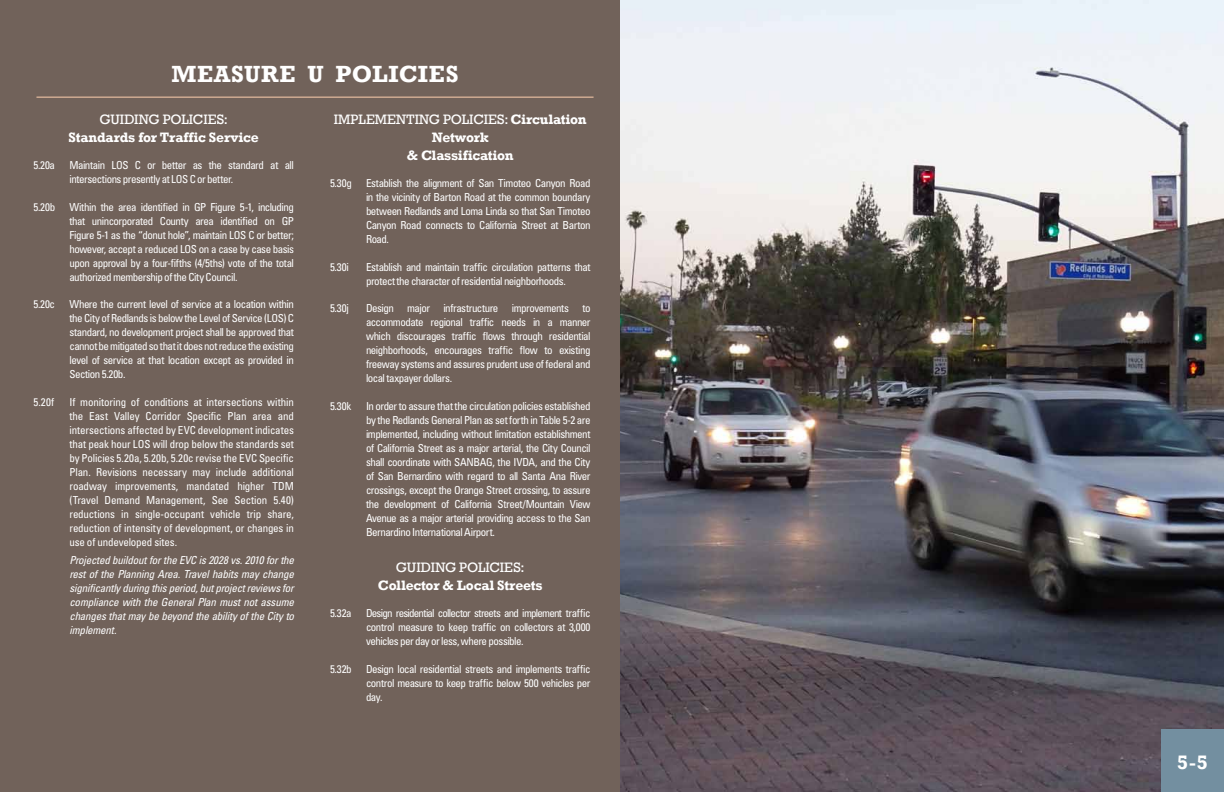
<style>
.page{position:relative;width:1224px;height:792px;background:#fff}
.page>*{position:absolute;margin:0;border:0;box-sizing:border-box;transform-origin:0 0}
.t1{font:700 24px "Rockwell";color:#fff}
.t2{font:700 20px "Rockwell";color:#fff}
.t3{font:700 14px "Rockwell";letter-spacing:-.015em;color:#fff}
.t4{font:14px "Rockwell";color:#fff}
.t5{font:condensed 11px/14px "Univers";letter-spacing:-.045em;color:#fff;text-align:justify}
.t6{font:italic condensed 11px/14px "Univers";letter-spacing:-.02em;color:#fff;text-align:justify}
.s1{font-weight:400}
</style>
<div class="page">
<div style="left:0;top:0;width:620px;height:792px;background:#71625a"></div>
<hr style="left:36px;top:97px;width:558px;height:1px;background:#fdcead">
<img style="left:620px;top:0;width:604px;height:792px">
<div style="left:1162px;top:730px;width:62px;height:62px;background:#738fa0"></div>
<h1 class="t1" style="left:171px;top:59px;width:43px">MEASURE</h1>
<h1 class="t1" style="left:307px;top:59px;width:96px">U POLICIES</h1>
<p class="t4" style="left:99px;top:111px;width:29px">GUIDIN</p>
<p class="t4" style="left:149px;top:111px;width:81px">G POLICIES:</p>
<p class="t3" style="left:69px;top:128px;width:192px">Standards for Traffic Service</p>
<p class="t5" style="left:33px;top:158px;width:23px">5.20a</p>
<p class="t5" style="left:69px;top:158px;width:226px">Maintain LOS C or better as the standard at all intersections presently at LOS C or better.</p>
<p class="t5" style="left:33px;top:199px;width:23px">5.20b</p>
<p class="t5" style="left:69px;top:199px;width:226px">Within the area identified in GP Figure 5-1, including that unincorporated County area identified on GP Figure 5-1 as the “donut hole”, maintain LOS C or better; however, accept a reduced LOS on a case by case basis upon approval by a four-fifths (4/5ths) vote of the total authorized membership of the City Council.</p>
<p class="t5" style="left:33px;top:297px;width:23px">5.20c</p>
<p class="t5" style="left:69px;top:297px;width:226px">Where the current level of service at a location within the City of Redlands is below the Level of Service (LOS) C standard, no development project shall be approved that cannot be mitigated so that it does not reduce the existing level of service at that location except as provided in Section 5.20b.</p>
<p class="t5" style="left:33px;top:394px;width:22px">5.20f</p>
<p class="t5" style="left:69px;top:394px;width:226px">If monitoring of conditions at intersections within the East Valley Corridor Specific Plan area and intersections affected by EVC development indicates that peak hour LOS will drop below the standards set by Policies 5.20a, 5.20b, 5.20c revise the EVC Specific Plan. Revisions necessary may include additional roadway improvements, mandated higher TDM (Travel Demand Management, See Section 5.40) reductions in single-occupant vehicle trip share, reduction of intensity of development, or changes in use of undeveloped sites.</p>
<p class="t6" style="left:69px;top:553px;width:226px">Projected buildout for the EVC is 2028 vs. 2010 for the rest of the Planning Area. Travel habits may change significantly during this period, but project reviews for compliance with the General Plan must not assume changes that may be beyond the ability of the City to implement.</p>
<p class="t4" style="left:334px;top:111px;width:63px">IMPLEMENTIN</p>
<p class="t3" style="left:429px;top:110px;width:159px"><span class="s1">G POLICIE S:</span>Circulation</p>
<p class="t3" style="left:432px;top:128px;width:58px">Network</p>
<p class="t3" style="left:407px;top:146px;width:108px">&amp; Classification</p>
<p class="t5" style="left:330px;top:176px;width:23px">5.30g</p>
<p class="t5" style="left:366px;top:176px;width:226px">Establish the alignment of San Timoteo Canyon Road in the vicinity of Barton Road at the common boundary between Redlands and Loma Linda so that San Timoteo Canyon Road connects to California Street at Barton Road.</p>
<p class="t5" style="left:330px;top:259px;width:20px">5.30i</p>
<p class="t5" style="left:366px;top:259px;width:226px">Establish and maintain traffic circulation patterns that protect the character of residential neighborhoods.</p>
<p class="t5" style="left:330px;top:301px;width:20px">5.30j</p>
<p class="t5" style="left:366px;top:301px;width:226px">Design major infrastructure improvements to accommodate regional traffic needs in a manner which discourages traffic flows through residential neighborhoods, encourages traffic flow to existing freeway systems and assures prudent use of federal and local taxpayer dollars.</p>
<p class="t5" style="left:330px;top:398px;width:23px">5.30k</p>
<p class="t5" style="left:366px;top:398px;width:226px">In order to assure that the circulation policies established by the Redlands General Plan as set forth in Table 5-2 are implemented, including without limitation establishment of California Street as a major arterial, the City Council shall coordinate with SANBAG, the IVDA, and the City of San Bernardino with regard to all Santa Ana River crossings, except the Orange Street crossing, to assure the development of California Street/Mountain View Avenue as a major arterial providing access to the San Bernardino International Airport.</p>
<p class="t4" style="left:396px;top:559px;width:29px">GUIDIN</p>
<p class="t4" style="left:445px;top:559px;width:81px">G POLICIES:</p>
<p class="t3" style="left:378px;top:576px;width:166px">Collector &amp; Local Streets</p>
<p class="t5" style="left:330px;top:606px;width:23px">5.32a</p>
<p class="t5" style="left:366px;top:606px;width:226px">Design residential collector streets and implement traffic control measure to keep traffic on collectors at 3,000 vehicles per day or less, where possible.</p>
<p class="t5" style="left:330px;top:661px;width:23px">5.32b</p>
<p class="t5" style="left:366px;top:661px;width:226px">Design local residential streets and implements traffic control measure to keep traffic below 500 vehicles per day.</p>
<h2 class="t2" style="left:1177px;top:750px;width:32px">5-5</h2>
</div>
